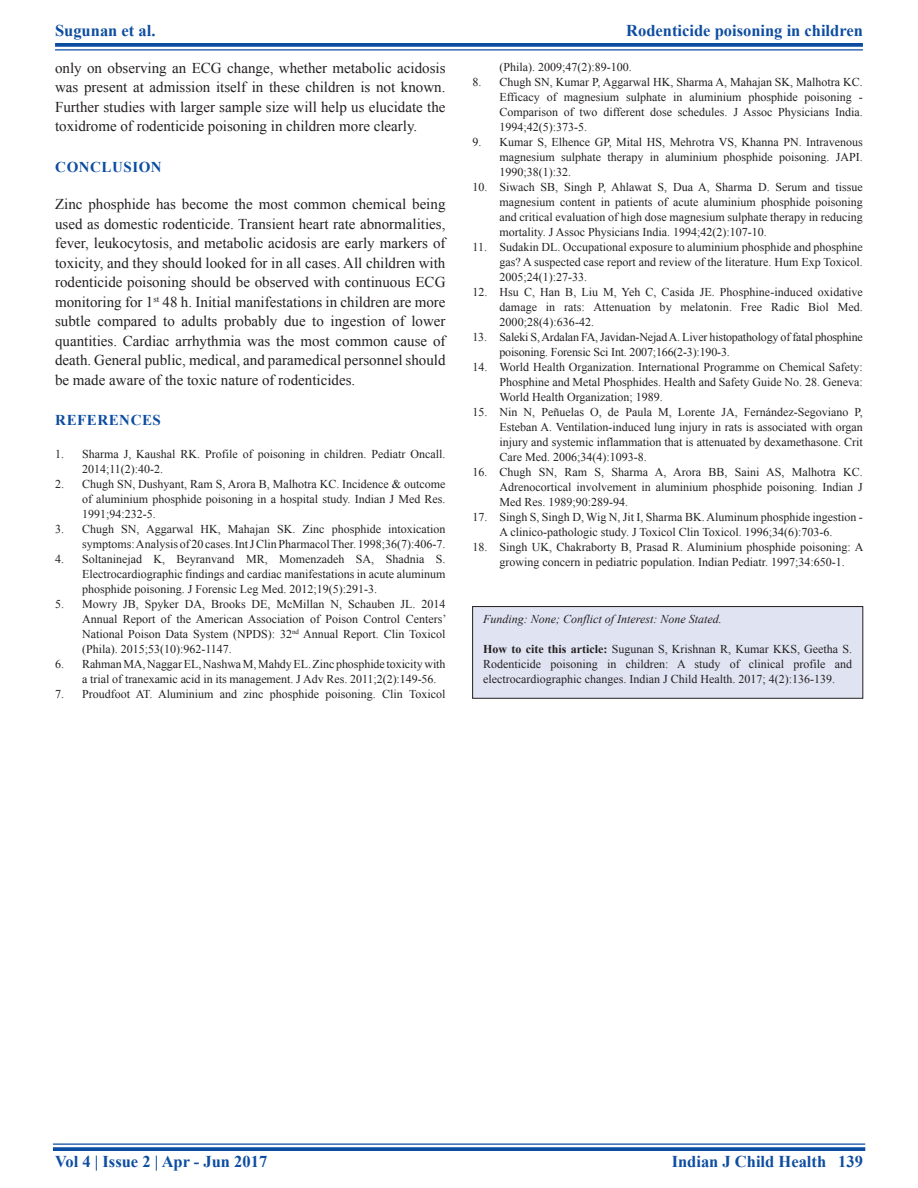
<style>
.page{position:relative;width:918px;height:1188px;background:#fff}
.page>*{position:absolute;margin:0;border:0;box-sizing:border-box;transform-origin:0 0}
.t1{font:700 16.5px "Times New Roman";color:#0d4da1}
.TXFL{font:15px/19.5px "Times New Roman";color:#231f20;text-align:justify}
.TX{font:15px/19.5px "Times New Roman";color:#231f20;text-align:justify}
.t2{font:700 15px "Times New Roman";letter-spacing:.035em;color:#0d4da1}
.REF{font:12px/15px "Times New Roman";color:#231f20;text-align:justify}
.SRC{font:12px/15px "Times New Roman";color:#231f20;text-align:justify}
.SRC-2{font:italic 12px "Times New Roman";color:#231f20}
.s1{font-weight:700}
</style>
<div class="page">
<hr style="left:53px;top:1143px;width:812px;height:2px;background:#0d4da1">
<svg style="left:53px;top:1147px;width:812px;height:4px;background:#1b57a6"></svg>
<svg style="left:55px;top:43px;width:808px;height:4px;background:#1b57a6"></svg>
<hr style="left:55px;top:49px;width:808px;height:2px;background:#0d4da1">
<div style="left:473px;top:607px;width:390px;height:91px;background:#e0e4f2"></div>
<div style="left:473px;top:606px;width:390px;height:92px;border:1px solid #231f20"></div>
<h1 class="t1" style="left:55px;top:18px;width:102px">Sugunan et al.</h1>
<h1 class="t1" style="left:626px;top:18px;width:238px">Rodenticide poisoning in children</h1>
<p class="TX" style="left:55px;top:58px;width:392px">only on observing an ECG change, whether metabolic acidosis was present at admission itself in these children is not known.<br>Further studies with larger sample size will help us elucidate the toxidrome of rodenticide poisoning in children more clearly.</p>
<h1 class="t2" style="left:55px;top:156px;width:108px">CONCLUSION</h1>
<p class="TXFL" style="left:55px;top:194px;width:392px">Zinc phosphide has become the most common chemical being used as domestic rodenticide. Transient heart rate abnormalities, fever, leukocytosis, and metabolic acidosis are early markers of toxicity, and they should looked for in all cases. All children with rodenticide poisoning should be observed with continuous ECG monitoring for 1<sup>st</sup> 48 h. Initial manifestations in children are more subtle compared to adults probably due to ingestion of lower quantities. Cardiac arrhythmia was the most common cause of death. General public, medical, and paramedical personnel should be made aware of the toxic nature of rodenticides.</p>
<h1 class="t2" style="left:55px;top:410px;width:107px">REFERENCES</h1>
<p class="REF" style="left:82px;top:447px;width:365px;text-indent:-27px">1. Sharma J, Kaushal RK. Profile of poisoning in children. Pediatr Oncall.<br>2014;11(2):40-2.</p>
<p class="REF" style="left:82px;top:477px;width:365px;text-indent:-27px">2. Chugh SN, Dushyant, Ram S, Arora B, Malhotra KC. Incidence &amp; outcome of aluminium phosphide poisoning in a hospital study. Indian J Med Res.<br>1991;94:232-5.</p>
<p class="REF" style="left:55px;top:522px;width:392px;text-align:right">3. Chugh SN, Aggarwal HK, Mahajan SK. Zinc phosphide intoxication symptoms: Analysis of 20 cases. Int J Clin Pharmacol Ther. 1998;36(7):406-7.</p>
<p class="REF" style="left:82px;top:552px;width:365px;text-indent:-27px">4. Soltaninejad K, Beyranvand MR, Momenzadeh SA, Shadnia S.<br>Electrocardiographic findings and cardiac manifestations in acute aluminum phosphide poisoning. J Forensic Leg Med. 2012;19(5):291-3.</p>
<p class="REF" style="left:82px;top:597px;width:366px;text-indent:-27px">5. Mowry JB, Spyker DA, Brooks DE, McMillan N, Schauben JL. 2014<br>Annual Report of the American Association of Poison Control Centers’ National Poison Data System (NPDS): 32<sup>nd</sup> Annual Report. Clin Toxicol (Phila). 2015;53(10):962-1147.</p>
<p class="REF" style="left:82px;top:657px;width:365px;text-indent:-27px">6. Rahman MA, Naggar EL, Nashwa M, Mahdy EL. Zinc phosphide toxicity with a trial of tranexamic acid in its management. J Adv Res. 2011;2(2):149-56.</p>
<p class="REF" style="left:55px;top:687px;width:392px">7. Proudfoot AT. Aluminium and zinc phosphide poisoning. Clin Toxicol</p>
<p class="REF" style="left:500px;top:59px;width:134px">(Phila). 2009;47(2):89-100.</p>
<p class="REF" style="left:500px;top:74px;width:365px;text-indent:-27px">8. Chugh SN, Kumar P, Aggarwal HK, Sharma A, Mahajan SK, Malhotra KC.<br>Efficacy of magnesium sulphate in aluminium phosphide poisoning - Comparison of two different dose schedules. J Assoc Physicians India.<br>1994;42(5):373-5.</p>
<p class="REF" style="left:500px;top:134px;width:365px;text-indent:-27px">9. Kumar S, Elhence GP, Mital HS, Mehrotra VS, Khanna PN. Intravenous magnesium sulphate therapy in aluminium phosphide poisoning. JAPI.<br>1990;38(1):32.</p>
<p class="REF" style="left:500px;top:179px;width:365px;text-indent:-27px">10. Siwach SB, Singh P, Ahlawat S, Dua A, Sharma D. Serum and tissue magnesium content in patients of acute aluminium phosphide poisoning and critical evaluation of high dose magnesium sulphate therapy in reducing mortality. J Assoc Physicians India. 1994;42(2):107-10.</p>
<p class="REF" style="left:500px;top:239px;width:365px;text-indent:-27px">11. Sudakin DL. Occupational exposure to aluminium phosphide and phosphine gas? A suspected case report and review of the literature. Hum Exp Toxicol.<br>2005;24(1):27-33.</p>
<p class="REF" style="left:500px;top:284px;width:365px;text-indent:-27px">12. Hsu C, Han B, Liu M, Yeh C, Casida JE. Phosphine-induced oxidative damage in rats: Attenuation by melatonin. Free Radic Biol Med.<br>2000;28(4):636-42.</p>
<p class="REF" style="left:500px;top:329px;width:365px;text-indent:-27px">13. Saleki S, Ardalan FA, Javidan-Nejad A. Liver histopathology of fatal phosphine poisoning. Forensic Sci Int. 2007;166(2-3):190-3.</p>
<p class="REF" style="left:500px;top:359px;width:365px;text-indent:-27px">14. World Health Organization. International Programme on Chemical Safety:<br>Phosphine and Metal Phosphides. Health and Safety Guide No. 28. Geneva:<br>World Health Organization; 1989.</p>
<p class="REF" style="left:500px;top:404px;width:365px;text-indent:-27px">15. Nin N, Peñuelas O, de Paula M, Lorente JA, Fernández-Segoviano P, Esteban A. Ventilation-induced lung injury in rats is associated with organ injury and systemic inflammation that is attenuated by dexamethasone. Crit Care Med. 2006;34(4):1093-8.</p>
<p class="REF" style="left:500px;top:464px;width:365px;text-indent:-27px">16. Chugh SN, Ram S, Sharma A, Arora BB, Saini AS, Malhotra KC.<br>Adrenocortical involvement in aluminium phosphide poisoning. Indian J Med Res. 1989;90:289-94.</p>
<p class="REF" style="left:472px;top:509px;width:392px;text-align:center">17. Singh S, Singh D, Wig N, Jit I, Sharma BK. Aluminum phosphide ingestion -<br>A clinico-pathologic study. J Toxicol Clin Toxicol. 1996;34(6):703-6.</p>
<p class="REF" style="left:500px;top:539px;width:365px;text-indent:-27px">18. Singh UK, Chakraborty B, Prasad R. Aluminium phosphide poisoning: A growing concern in pediatric population. Indian Pediatr. 1997;34:650-1.</p>
<p class="SRC-2" style="left:483px;top:611px;width:240px">Funding: None; Conflict of Interest: None Stated.</p>
<p class="SRC" style="left:483px;top:641px;width:370px"><span class="s1">How to cite this article:</span> Sugunan S, Krishnan R, Kumar KKS, Geetha S.<br>Rodenticide poisoning in children: A study of clinical profile and electrocardiographic changes. Indian J Child Health. 2017; 4(2):136-139.</p>
<h1 class="t1" style="left:55px;top:1150px;width:214px">Vol 4 | Issue 2 | Apr - Jun 2017</h1>
<h1 class="t1" style="left:672px;top:1150px;width:193px">Indian J Child Health 139</h1>
</div>
